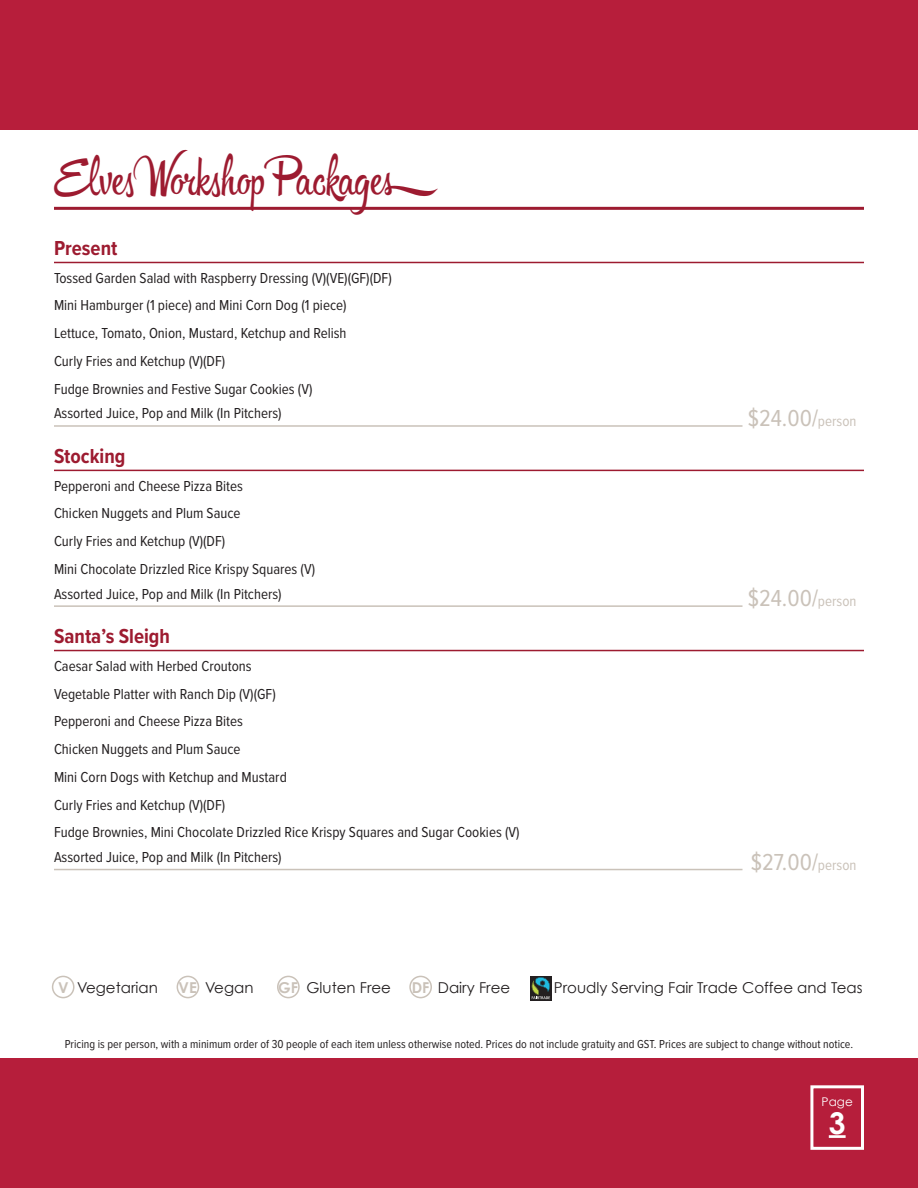
<style>
.page{position:relative;width:918px;height:1188px;background:#fff}
.page>*{position:absolute;margin:0;border:0;box-sizing:border-box;transform-origin:0 0}
.heading{font:45px "Hipster Script Pro";color:#9d1b30}
.t1{font:700 30px "Century Gothic";color:#fff}
.description_w_short_rule{font:24px "Proxima Nova Cond";color:#cac2b9}
.food_heading{font:700 21px "Proxima Nova Cond";color:#9d1b30}
.description{font:15px "Proxima Nova Cond";color:#231f20}
.description_w_short_rule-2{font:15px "Proxima Nova Cond";color:#231f20}
.description-2{font:15px "Century Gothic";color:#231f20}
.t2{font:12px "Proxima Nova Cond";color:#231f20}
.t3{font:12px "Century Gothic";color:#fff}
.s1{font-size:15px}
.s2{font-weight:700;color:#cac2b9}
</style>
<div class="page">
<div style="left:0;top:0;width:918px;height:130px;background:#b71e3b"></div>
<div style="left:0;top:1058px;width:918px;height:130px;background:#b61e3b"></div>
<div style="left:810px;top:1085px;width:54px;height:65px;border:3px solid #fff"></div>
<hr style="left:54px;top:207px;width:810px;height:3px;background:#9d1b30">
<hr style="left:54px;top:262px;width:810px;height:1px;background:#9d1b30">
<hr style="left:54px;top:425px;width:688px;height:2px;background:#cac2b9">
<hr style="left:54px;top:470px;width:810px;height:1px;background:#9d1b30">
<hr style="left:54px;top:605px;width:688px;height:2px;background:#cac2b9">
<hr style="left:54px;top:650px;width:810px;height:1px;background:#9d1b30">
<hr style="left:54px;top:869px;width:688px;height:1px;background:#cac2b9">
<hr style="left:829px;top:1135px;width:17px;height:3px;background:#fff">
<div style="left:177px;top:976px;width:22px;height:22px;border:2px solid #cac2b9;border-radius:50%"></div>
<div style="left:52px;top:976px;width:23px;height:22px;border:2px solid #cac2b9;border-radius:50%"></div>
<div style="left:277px;top:976px;width:23px;height:22px;border:2px solid #cac2b9;border-radius:50%"></div>
<div style="left:409px;top:976px;width:23px;height:22px;border:2px solid #cac2b9;border-radius:50%"></div>
<svg style="left:530px;top:976px;width:21px;height:24px"></svg>
<svg style="left:532px;top:977px;width:18px;height:22px"></svg>
<p class="heading" style="left:54px;top:151px;width:386px">Elves Workshop Packages</p>
<p class="food_heading" style="left:54px;top:233px;width:65px">Present</p>
<p class="description" style="left:54px;top:267px;width:339px">Tossed Garden Salad with Raspberry Dressing (V)(VE)(GF)(DF)</p>
<p class="description" style="left:54px;top:294px;width:294px">Mini Hamburger (1 piece) and Mini Corn Dog (1 piece)</p>
<p class="description" style="left:54px;top:322px;width:294px">Lettuce, Tomato, Onion, Mustard, Ketchup and Relish</p>
<p class="description" style="left:54px;top:350px;width:173px">Curly Fries and Ketchup (V)(DF)</p>
<p class="description" style="left:54px;top:378px;width:260px">Fudge Brownies and Festive Sugar Cookies (V)</p>
<p class="description_w_short_rule-2" style="left:54px;top:402px;width:229px">Assorted Juice, Pop and Milk (In Pitchers)</p>
<p class="description_w_short_rule" style="left:748px;top:400px;width:110px">$24.00/<span class="s1">person</span></p>
<p class="food_heading" style="left:54px;top:440px;width:73px">Stocking</p>
<p class="description" style="left:54px;top:475px;width:190px">Pepperoni and Cheese Pizza Bites</p>
<p class="description" style="left:54px;top:502px;width:188px">Chicken Nuggets and Plum Sauce</p>
<p class="description" style="left:54px;top:530px;width:173px">Curly Fries and Ketchup (V)(DF)</p>
<p class="description" style="left:54px;top:558px;width:263px">Mini Chocolate Drizzled Rice Krispy Squares (V)</p>
<p class="description_w_short_rule-2" style="left:54px;top:583px;width:229px">Assorted Juice, Pop and Milk (In Pitchers)</p>
<p class="description_w_short_rule" style="left:748px;top:580px;width:110px">$24.00/<span class="s1">person</span></p>
<p class="food_heading" style="left:54px;top:621px;width:118px">Santa’s Sleigh</p>
<p class="description" style="left:54px;top:655px;width:199px">Caesar Salad with Herbed Croutons</p>
<p class="description" style="left:54px;top:683px;width:223px">Vegetable Platter with Ranch Dip (V)(GF)</p>
<p class="description" style="left:54px;top:710px;width:190px">Pepperoni and Cheese Pizza Bites</p>
<p class="description" style="left:54px;top:738px;width:188px">Chicken Nuggets and Plum Sauce</p>
<p class="description" style="left:54px;top:766px;width:234px">Mini Corn Dogs with Ketchup and Mustard</p>
<p class="description" style="left:54px;top:794px;width:173px">Curly Fries and Ketchup (V)(DF)</p>
<p class="description" style="left:54px;top:821px;width:467px">Fudge Brownies, Mini Chocolate Drizzled Rice Krispy Squares and Sugar Cookies (V)</p>
<p class="description_w_short_rule-2" style="left:54px;top:846px;width:229px">Assorted Juice, Pop and Milk (In Pitchers)</p>
<p class="description_w_short_rule" style="left:751px;top:844px;width:107px">$27.00/<span class="s1">person</span></p>
<p class="description-2" style="left:58px;top:979px;width:101px"><span class="s2">V</span> Vegetarian</p>
<p class="description-2" style="left:179px;top:979px;width:76px"><span class="s2">VE</span> Vegan</p>
<p class="description-2" style="left:278px;top:979px;width:114px"><span class="s2">GF</span> Gluten Free</p>
<p class="description-2" style="left:412px;top:979px;width:100px"><span class="s2">DF</span> Dairy Free</p>
<p class="description-2" style="left:554px;top:979px;width:310px">Proudly Serving Fair Trade Coffee and Teas</p>
<p class="t2" style="left:65px;top:1036px;width:790px">Pricing is per person, with a minimum order of 30 people of each item unless otherwise noted. Prices do not include gratuity and GST. Prices are subject to change without notice.</p>
<p class="t3" style="left:822px;top:1094px;width:33px">Page</p>
<p class="t1" style="left:829px;top:1104px;width:18px">3</p>
</div>
